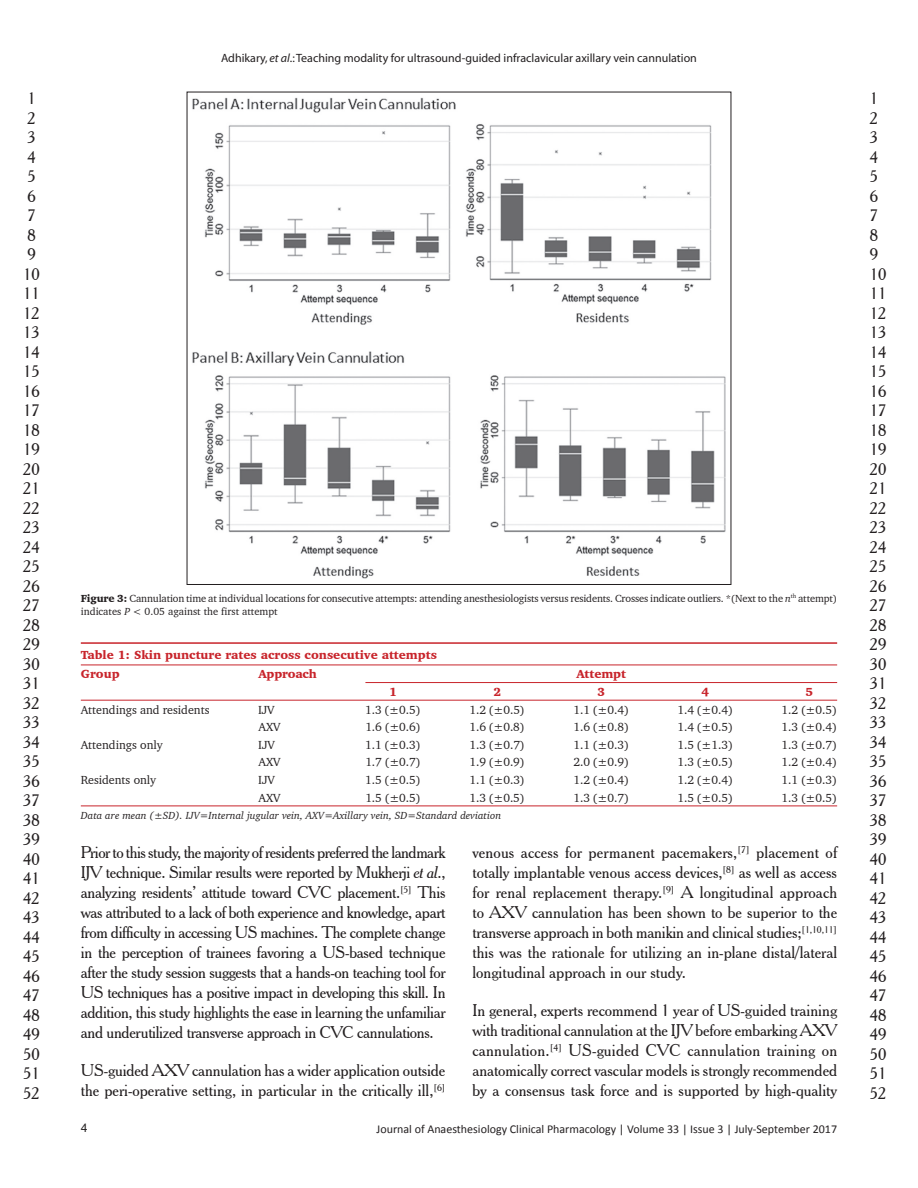
<style>
.page{position:relative;width:918px;height:1188px;background:#fff}
.page>*{position:absolute;margin:0;border:0;box-sizing:border-box;transform-origin:0 0}
.t1{font:16.5px/19.5px "Cheltenham BT";color:#231f20}
.t2{font:12px "Charter BT";color:#231f20}
.t3{font:12px "Myriad";color:#231f20}
.t4{font:12px "Calibri";color:#231f20}
.t5{font:900 12px/19.8px "Charter BT";color:#c8242b}
.t6{font:12px "Helvetica";color:#231f20}
.t7{font:10.5px/13.6px "Charter BT";letter-spacing:-.015em;color:#231f20}
.t8{font:italic 10.5px "Charter BT";color:#231f20}
.s1{font-style:italic}
.s2{font-weight:900}
</style>
<div class="page">
<img style="left:192px;top:97px;width:534px;height:482px">
<hr style="left:81px;top:806px;width:756px;height:1px;background:#c8242b">
<hr style="left:81px;top:700px;width:701px;height:1px;background:#c8242b">
<hr style="left:782px;top:700px;width:55px;height:1px;background:#c8242b">
<hr style="left:81px;top:642px;width:701px;height:2px;background:#c8242b">
<hr style="left:782px;top:642px;width:55px;height:2px;background:#c8242b">
<hr style="left:81px;top:665px;width:756px;height:1px;background:#c8242b">
<hr style="left:365px;top:682px;width:417px;height:1px;background:#c8242b">
<hr style="left:782px;top:682px;width:55px;height:1px;background:#c8242b">
<p class="t3" style="left:221px;top:53px;width:477px">Adhikary, <span class="s1">et al</span>.: Teaching modality for ultrasound-guided infraclavicular axillary vein cannulation</p>
<p class="t1" style="left:23px;top:89px;width:18px">1<br>2<br>3<br>4<br>5<br>6<br>7<br>8<br>9<br>10<br>11<br>12<br>13<br>14<br>15<br>16<br>17<br>18<br>19<br>20<br>21<br>22<br>23<br>24<br>25<br>26<br>27<br>28<br>29<br>30<br>31<br>32<br>33<br>34<br>35<br>36<br>37<br>38<br>39<br>40<br>41<br>42<br>43<br>44<br>45<br>46<br>47<br>48<br>49<br>50<br>51<br>52</p>
<p class="t1" style="left:870px;top:89px;width:18px">1<br>2<br>3<br>4<br>5<br>6<br>7<br>8<br>9<br>10<br>11<br>12<br>13<br>14<br>15<br>16<br>17<br>18<br>19<br>20<br>21<br>22<br>23<br>24<br>25<br>26<br>27<br>28<br>29<br>30<br>31<br>32<br>33<br>34<br>35<br>36<br>37<br>38<br>39<br>40<br>41<br>42<br>43<br>44<br>45<br>46<br>47<br>48<br>49<br>50<br>51<br>52</p>
<p class="t7" style="left:81px;top:591px;width:758px"><span class="s2">Figure 3:</span> Cannulation time at individual locations for consecutive attempts: attending anesthesiologists versus residents. Crosses indicate outliers. *(Next to the <span class="s1">n</span><sup>th</sup> attempt) indicates <span class="s1">P</span> &lt; 0.05 against the first attempt</p>
<p class="t5" style="left:81px;top:644px;width:358px">Table 1: Skin puncture rates across consecutive attempts<br>Group</p>
<p class="t5" style="left:258px;top:664px;width:60px">Approach</p>
<p class="t5" style="left:576px;top:664px;width:51px">Attempt</p>
<p class="t5" style="left:389px;top:682px;width:9px">1</p>
<p class="t5" style="left:493px;top:682px;width:9px">2</p>
<p class="t5" style="left:597px;top:682px;width:9px">3</p>
<p class="t5" style="left:701px;top:682px;width:9px">4</p>
<p class="t5" style="left:806px;top:682px;width:9px">5</p>
<p class="t2" style="left:81px;top:702px;width:130px">Attendings and residents</p>
<p class="t2" style="left:258px;top:702px;width:18px">IJV</p>
<p class="t2" style="left:365px;top:702px;width:57px">1.3 (±0.5)</p>
<p class="t2" style="left:469px;top:702px;width:57px">1.2 (±0.5)</p>
<p class="t2" style="left:574px;top:702px;width:57px">1.1 (±0.4)</p>
<p class="t2" style="left:678px;top:702px;width:57px">1.4 (±0.4)</p>
<p class="t2" style="left:782px;top:702px;width:57px">1.2 (±0.5)</p>
<p class="t2" style="left:258px;top:720px;width:24px">AXV</p>
<p class="t2" style="left:365px;top:720px;width:57px">1.6 (±0.6)</p>
<p class="t2" style="left:469px;top:720px;width:57px">1.6 (±0.8)</p>
<p class="t2" style="left:574px;top:720px;width:57px">1.6 (±0.8)</p>
<p class="t2" style="left:678px;top:720px;width:57px">1.4 (±0.5)</p>
<p class="t2" style="left:782px;top:720px;width:57px">1.3 (±0.4)</p>
<p class="t2" style="left:81px;top:737px;width:83px">Attendings only</p>
<p class="t2" style="left:258px;top:737px;width:18px">IJV</p>
<p class="t2" style="left:365px;top:737px;width:57px">1.1 (±0.3)</p>
<p class="t2" style="left:469px;top:737px;width:57px">1.3 (±0.7)</p>
<p class="t2" style="left:574px;top:737px;width:57px">1.1 (±0.3)</p>
<p class="t2" style="left:678px;top:737px;width:57px">1.5 (±1.3)</p>
<p class="t2" style="left:782px;top:737px;width:57px">1.3 (±0.7)</p>
<p class="t2" style="left:258px;top:755px;width:24px">AXV</p>
<p class="t2" style="left:365px;top:755px;width:57px">1.7 (±0.7)</p>
<p class="t2" style="left:469px;top:755px;width:57px">1.9 (±0.9)</p>
<p class="t2" style="left:574px;top:755px;width:57px">2.0 (±0.9)</p>
<p class="t2" style="left:678px;top:755px;width:57px">1.3 (±0.5)</p>
<p class="t2" style="left:782px;top:755px;width:57px">1.2 (±0.4)</p>
<p class="t2" style="left:81px;top:772px;width:77px">Residents only</p>
<p class="t2" style="left:258px;top:772px;width:18px">IJV</p>
<p class="t2" style="left:365px;top:772px;width:57px">1.5 (±0.5)</p>
<p class="t2" style="left:469px;top:772px;width:57px">1.1 (±0.3)</p>
<p class="t2" style="left:574px;top:772px;width:57px">1.2 (±0.4)</p>
<p class="t2" style="left:678px;top:772px;width:57px">1.2 (±0.4)</p>
<p class="t2" style="left:782px;top:772px;width:57px">1.1 (±0.3)</p>
<p class="t2" style="left:258px;top:790px;width:24px">AXV</p>
<p class="t2" style="left:365px;top:790px;width:57px">1.5 (±0.5)</p>
<p class="t2" style="left:469px;top:790px;width:57px">1.3 (±0.5)</p>
<p class="t2" style="left:574px;top:790px;width:57px">1.3 (±0.7)</p>
<p class="t2" style="left:678px;top:790px;width:57px">1.5 (±0.5)</p>
<p class="t2" style="left:782px;top:790px;width:57px">1.3 (±0.5)</p>
<p class="t8" style="left:81px;top:808px;width:422px">Data are mean (±SD). IJV=Internal jugular vein, AXV=Axillary vein, SD=Standard deviation</p>
<p class="t1" style="left:472px;top:842px;width:366px;line-height:20px;text-align:justify">venous access for permanent pacemakers,<sup>[7]</sup> placement of totally implantable venous access devices,<sup>[8]</sup> as well as access for renal replacement therapy.<sup>[9]</sup> A longitudinal approach to AXV cannulation has been shown to be superior to the transverse approach in both manikin and clinical studies;<sup>[1,10,11] </sup>this was the rationale for utilizing an in-plane distal/lateral longitudinal approach in our study.</p>
<p class="t1" style="left:472px;top:1000px;width:366px;line-height:20px;text-align:justify">In general, experts recommend 1 year of US-guided training with traditional cannulation at the IJV before embarking AXV cannulation.<sup>[4]</sup> US-guided CVC cannulation training on anatomically correct vascular models is strongly recommended by a consensus task force and is supported by high-quality</p>
<p class="t1" style="left:81px;top:842px;width:366px;line-height:20px;text-align:justify">Prior to this study, the majority of residents preferred the landmark IJV technique. Similar results were reported by Mukherji <span class="s1">et al</span>., analyzing residents’ attitude toward CVC placement.<sup>[5]</sup> This was attributed to a lack of both experience and knowledge, apart from difficulty in accessing US machines. The complete change in the perception of trainees favoring a US-based technique after the study session suggests that a hands-on teaching tool for US techniques has a positive impact in developing this skill. In addition, this study highlights the ease in learning the unfamiliar and underutilized transverse approach in CVC cannulations.</p>
<p class="t1" style="left:81px;top:1060px;width:366px;line-height:20px">US-guided AXV cannulation has a wider application outside the peri-operative setting, in particular in the critically ill,<sup>[6]</sup></p>
<p class="t6" style="left:81px;top:1121px;width:8px">4</p>
<p class="t4" style="left:377px;top:1124px;width:462px">Journal of Anaesthesiology Clinical Pharmacology | Volume 33 | Issue 3 | July-September 2017</p>
</div>
